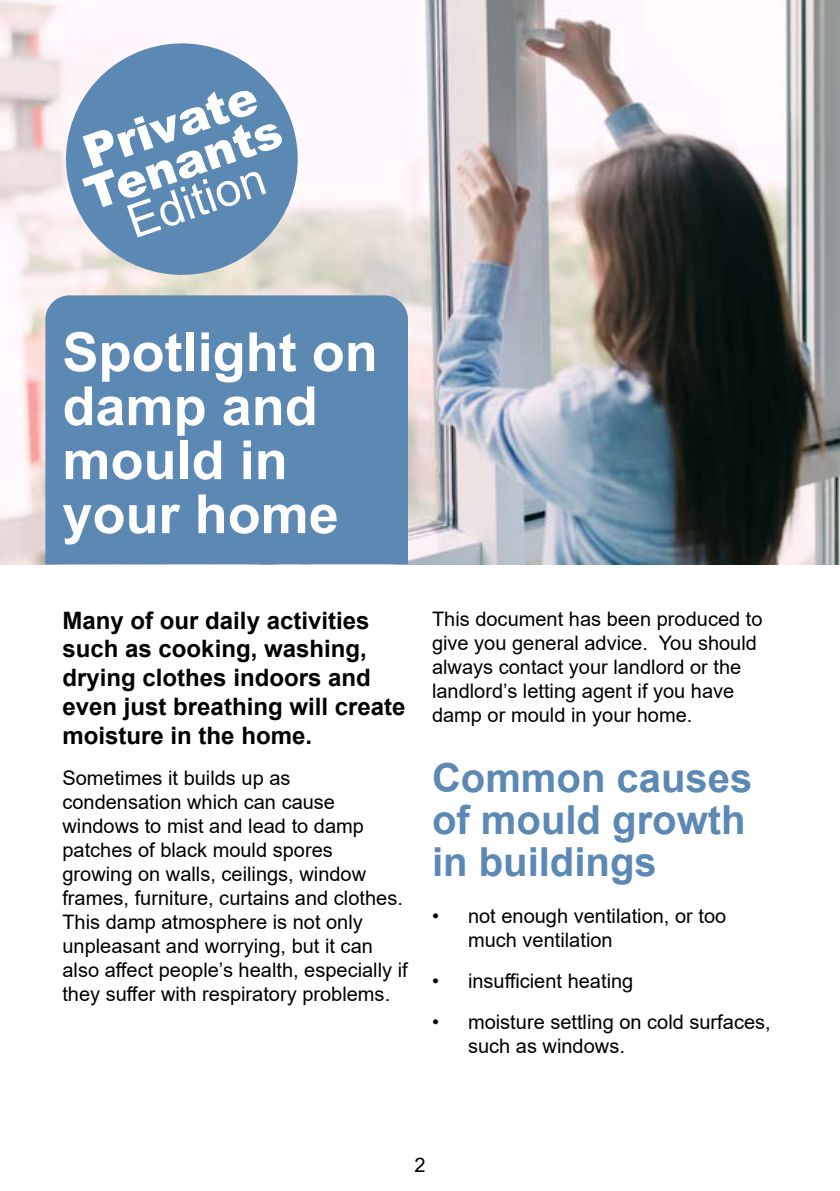
<style>
.page{position:relative;width:840px;height:1191px;background:#fff}
.page>*{position:absolute;margin:0;border:0;box-sizing:border-box;transform-origin:0 0}
.t1{font:700 54px/54px "Arial";color:#fff}
.t2{font:900 46.6px/40px "Arial";color:#fff;text-align:center}
.t3{font:700 40px/42px "Arial";color:#5b89b4}
.t4{font:700 24px/28.8px "Arial";color:#000}
.t5{font:20px/24px "Arial";color:#000}
.s1{font-weight:400}
</style>
<div class="page">
<img style="left:0;top:0;width:839px;height:564px">
<div style="left:45px;top:295px;width:363px;height:269px;background:#5b89b4"></div>
<svg style="left:51px;top:29px;width:261px;height:260px;fill:#5b89b4"></svg>
<p class="t2" style="left:66px;top:137px;width:206px;rotate:-19deg">Private<br>Tenants<br><span class="s1">Edition</span></p>
<p class="t1" style="left:62px;top:326px;width:316px">Spotlight on damp and mould in your home</p>
<h4 class="t4" style="left:62px;top:606px;width:344px">Many of our daily activities such as cooking, washing, drying clothes indoors and even just breathing will create moisture in the home.</h4>
<p class="t5" style="left:62px;top:765px;width:342px">Sometimes it builds up as condensation which can cause windows to mist and lead to damp patches of black mould spores growing on walls, ceilings, window frames, furniture, curtains and clothes.<br>This damp atmosphere is not only unpleasant and worrying, but it can</p>
<p class="t5" style="left:62px;top:957px;width:346px">also affect people’s health, especially if they suffer with respiratory problems.</p>
<p class="t5" style="left:432px;top:606px;width:332px">This document has been produced to give you general advice. You should always contact your landlord or the</p>
<p class="t5" style="left:432px;top:678px;width:304px">landlord’s letting agent if you have</p>
<p class="t5" style="left:432px;top:702px;width:262px">damp or mould in your home.</p>
<h2 class="t3" style="left:432px;top:757px;width:322px">Common causes of mould growth in buildings</h2>
<p class="t5" style="left:468px;top:903px;width:259px;text-indent:-36px">• not enough ventilation, or too much ventilation</p>
<p class="t5" style="left:432px;top:968px;width:203px">• insufficient heating</p>
<p class="t5" style="left:468px;top:1009px;width:304px;text-indent:-36px">• moisture settling on cold surfaces, such as windows.</p>
<p class="t5" style="left:414px;top:1152px;width:13px">2</p>
</div>
